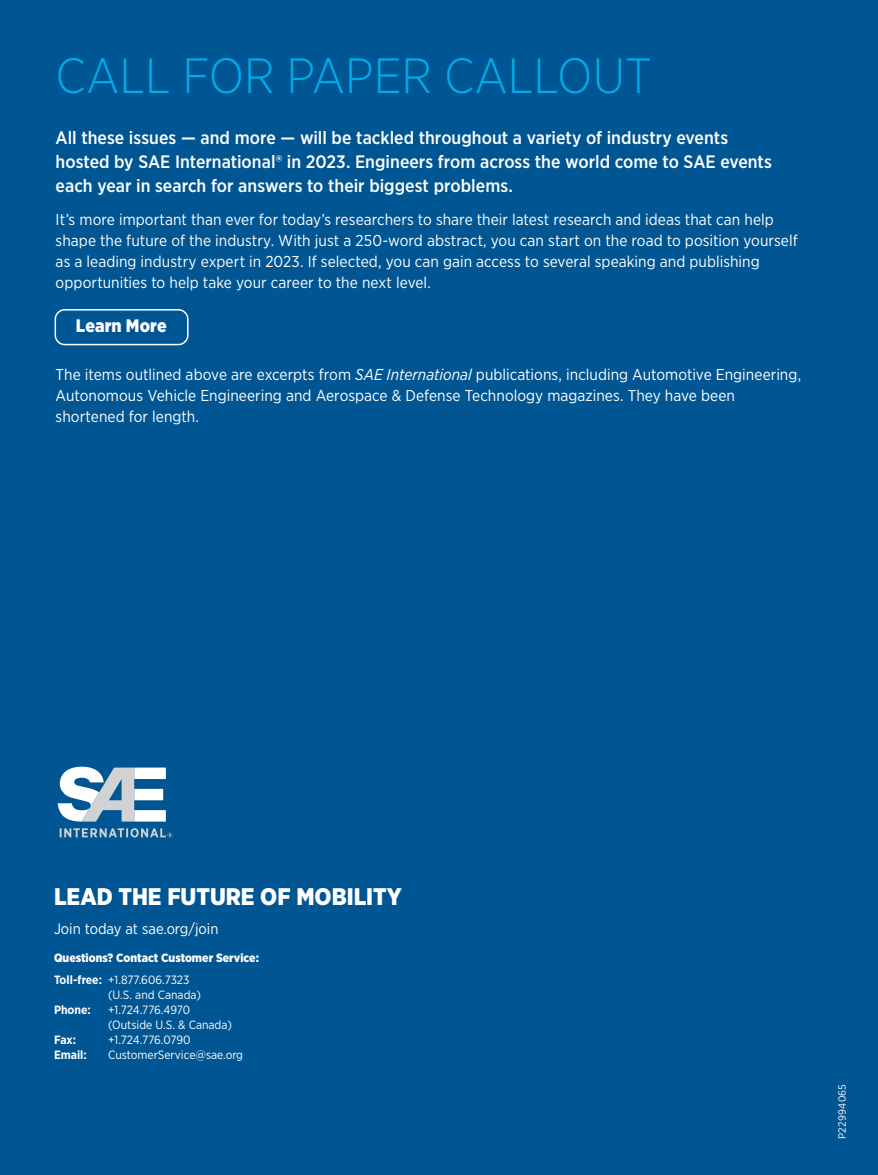
<style>
.page{position:relative;width:878px;height:1175px;background:#fff}
.page>*{position:absolute;margin:0;border:0;box-sizing:border-box;transform-origin:0 0}
.t1{font:300 49.5px "Gotham Narrow";color:#00abe7}
.t2{font:900 24px "Gotham Narrow";color:#fff}
.t3{font:500 18px/24px "Gotham Narrow";color:#fff}
.t4{font:900 18px "Gotham Narrow";letter-spacing:.005em;color:#fff}
.t5{font:15.75px/21px "Gotham Narrow";letter-spacing:.005em;color:#fff}
.t6{font:15px "Gotham Narrow";color:#fff}
.t7{font:12px/15px "Gotham Narrow";color:#fff}
.t8{font:900 12px/21.8px "Gotham Narrow";color:#fff}
.t9{font:700 12px "Gotham Narrow";color:#fff}
.t10{font:10.5px "Gotham Narrow";letter-spacing:.03em;color:#fff}
.s1{font-style:italic}
.s2{font-weight:700}
.s3{font-weight:400}
</style>
<div class="page">
<div style="left:0;top:0;width:878px;height:1174px;background:#005593"></div>
<svg style="left:58px;top:766px;width:114px;height:71px"></svg>
<div style="left:55px;top:309px;width:133px;height:36px;border:2px solid #fff;border-radius:9px"></div>
<h1 class="t1" style="left:56px;top:45px;width:597px">CALL FOR PAPER CALLOUT</h1>
<p class="t3" style="left:56px;top:125px;width:717px">All these issues — and more — will be tackled throughout a variety of industry events hosted by SAE International® in 2023. Engineers from across the world come to SAE events each year in search for answers to their biggest problems.</p>
<p class="t5" style="left:56px;top:208px;width:743px">It’s more important than ever for today’s researchers to share their latest research and ideas that can help shape the future of the industry. With just a 250-word abstract, you can start on the road to position yourself as a leading industry expert in 2023. If selected, you can gain access to several speaking and publishing opportunities to help take your career to the next level.</p>
<p class="t4" style="left:76px;top:314px;width:92px">Learn More</p>
<p class="t5" style="left:56px;top:364px;width:747px">The items outlined above are excerpts from <span class="s1">SAE International</span> publications, including Automotive Engineering,<br>Autonomous Vehicle Engineering and Aerospace &amp; Defense Technology magazines. They have been shortened for length.</p>
<h2 class="t2" style="left:54px;top:880px;width:349px">LEAD THE FUTURE OF MOBILITY</h2>
<p class="t6" style="left:54px;top:919px;width:166px">Join today at sae.org/join</p>
<p class="t8" style="left:54px;top:946px;width:206px">Questions? Contact Customer Service:<br><span class="s2">Toll-free:</span> <span class="s3">+1.877.606.7323</span></p>
<p class="t7" style="left:108px;top:987px;width:95px">(U.S. and Canada)</p>
<p class="t9" style="left:54px;top:1002px;width:38px">Phone:</p>
<p class="t7" style="left:108px;top:1002px;width:125px">+1.724.776.4970 (Outside U.S. &amp; Canada)</p>
<p class="t9" style="left:54px;top:1032px;width:24px">Fax:</p>
<p class="t7" style="left:108px;top:1032px;width:84px">+1.724.776.0790</p>
<p class="t9" style="left:54px;top:1047px;width:34px">Email:</p>
<p class="t7" style="left:108px;top:1047px;width:137px">CustomerService@sae.org</p>
<p class="t10" style="left:835px;top:1139px;width:57px;rotate:-90deg">P22994065</p>
</div>
